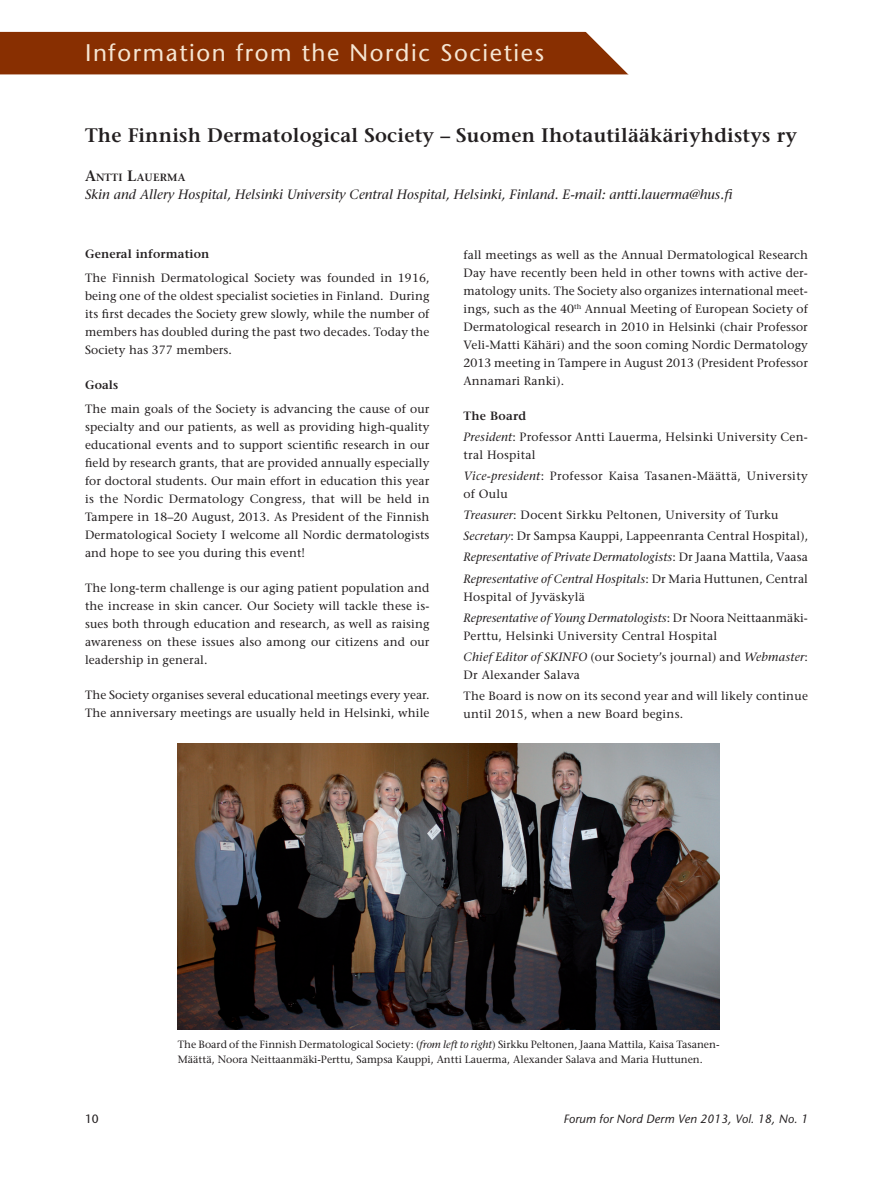
<style>
.page{position:relative;width:893px;height:1191px;background:#fff}
.page>*{position:absolute;margin:0;border:0;box-sizing:border-box;transform-origin:0 0}
.t1{font:24px "Stone Sans";letter-spacing:.065em;color:#f5e5d2}
.Spaltrubrik{font:600 19.5px "Stone Serif";letter-spacing:.01em;color:#231f20}
.Adress{font:italic 13.5px "Stone Serif";color:#231f20}
.t2{font:12px/18px "Stone Serif";letter-spacing:.01em;color:#231f20}
.t3{font:12px/18px "Stone Serif";letter-spacing:.03em;color:#231f20}
.t4{font:italic 12px "Stone Serif";letter-spacing:.01em;color:#231f20}
.t5{font:italic 12px "Stone Sans";letter-spacing:.01em;color:#231f20}
.t6{font:600 12px "Stone Serif";letter-spacing:.01em;color:#231f20}
.sidnummer{font:12px "Stone Sans";color:#231f20}
.Figurtext{font:10.5px/15px "Stone Serif";color:#231f20}
.Namnunderskrift{font:600 10.5px "Stone Serif";letter-spacing:.015em;color:#231f20}
.s1{font-size:15px}
.s2{font-style:italic}
.s3{font-style:normal}
</style>
<div class="page">
<svg style="left:0;top:31px;width:629px;height:44px;background:#8f3c11"></svg>
<img style="left:178px;top:743px;width:541px;height:286px">
<h1 class="t1" style="left:85px;top:38px;width:460px">Information from the Nordic Societies</h1>
<p class="Spaltrubrik" style="left:85px;top:124px;width:713px">The Finnish Dermatological Society – Suomen Ihotautilääkäriyhdistys ry</p>
<p class="Namnunderskrift" style="left:85px;top:172px;width:102px"><span class="s1">A</span>NTTI <span class="s1">L</span>AUERMA</p>
<p class="Adress" style="left:85px;top:187px;width:649px">Skin and Allery Hospital, Helsinki University Central Hospital, Helsinki, Finland. E-mail: antti.lauerma@hus.fi</p>
<p class="t6" style="left:85px;top:246px;width:126px">General information</p>
<p class="t2" style="left:85px;top:269px;width:346px;text-align:justify">The Finnish Dermatological Society was founded in 1916, being one of the oldest specialist societies in Finland. During its first decades the Society grew slowly, while the number of members has doubled during the past two decades. Today the Society has 377 members.</p>
<p class="t6" style="left:85px;top:377px;width:35px">Goals</p>
<p class="t2" style="left:85px;top:400px;width:346px;text-align:justify">The main goals of the Society is advancing the cause of our specialty and our patients, as well as providing high-quality educational events and to support scientific research in our field by research grants, that are provided annually especially for doctoral students. Our main effort in education this year is the Nordic Dermatology Congress, that will be held in Tampere in 18–20 August, 2013. As President of the Finnish Dermatological Society I welcome all Nordic dermatologists and hope to see you during this event!</p>
<p class="t2" style="left:85px;top:579px;width:346px;text-align:justify">The long-term challenge is our aging patient population and the increase in skin cancer. Our Society will tackle these is&shy;sues both through education and research, as well as raising awareness on these issues also among our citizens and our leadership in general.</p>
<p class="t2" style="left:85px;top:686px;width:346px">The Society organises several educational meetings every year.<br>The anniversary meetings are usually held in Helsinki, while</p>
<p class="t2" style="left:463px;top:246px;width:346px;text-align:justify">fall meetings as well as the Annual Dermatological Research Day have recently been held in other towns with active der&shy;matology units. The Society also organizes international meet&shy;ings, such as the 40<sup>th</sup> Annual Meeting of European Society of Dermatological research in 2010 in Helsinki (chair Professor Veli-Matti Kähäri) and the soon coming Nordic Dermatology 2013 meeting in Tampere in August 2013 (President Professor Annamari Ranki).</p>
<p class="t6" style="left:463px;top:409px;width:64px">The Board</p>
<p class="t2" style="left:463px;top:428px;width:346px"><span class="s2">President</span>: Professor Antti Lauerma, Helsinki University Cen&shy;tral Hospital</p>
<p class="t3" style="left:463px;top:467px;width:346px"><span class="s2">Vice-president</span>: Professor Kaisa Tasanen-Määttä, University of Oulu</p>
<p class="t2" style="left:463px;top:506px;width:316px"><span class="s2">Treasurer</span>: Docent Sirkku Peltonen, University of Turku</p>
<p class="t2" style="left:463px;top:527px;width:346px"><span class="s2">Secretary</span>: Dr Sampsa Kauppi, Lappeenranta Central Hospital),</p>
<p class="t4" style="left:463px;top:550px;width:346px">Representative of Private Dermatologists<span class="s3">: Dr Jaana Mattila, Vaasa</span></p>
<p class="t2" style="left:463px;top:569px;width:346px"><span class="s2">Representative of Central Hospitals</span>: Dr Maria Huttunen, Central<br>Hospital of Jyväskylä</p>
<p class="t2" style="left:463px;top:608px;width:346px"><span class="s2">Representative of Young Dermatologists</span>: Dr Noora Neittaanmäki-<br>Perttu, Helsinki University Central Hospital</p>
<p class="t2" style="left:463px;top:647px;width:346px"><span class="s2">Chief Editor of SKINFO</span> (our Society’s journal) and <span class="s2">Webmaster</span>:<br>Dr Alexander Salava</p>
<p class="t2" style="left:463px;top:686px;width:346px">The Board is now on its second year and will likely continue until 2015, when a new Board begins.</p>
<p class="Figurtext" style="left:178px;top:1036px;width:543px">The Board of the Finnish Dermatological Society: (<span class="s2">from left to right</span>) Sirkku Peltonen, Jaana Mattila, Kaisa Tasanen-<br>Määttä, Noora Neittaanmäki-Perttu, Sampsa Kauppi, Antti Lauerma, Alexander Salava and Maria Huttunen.</p>
<p class="sidnummer" style="left:85px;top:1112px;width:15px">10</p>
<p class="t5" style="left:563px;top:1112px;width:246px">Forum for Nord Derm Ven 2013, Vol. 18, No. 1</p>
</div>
